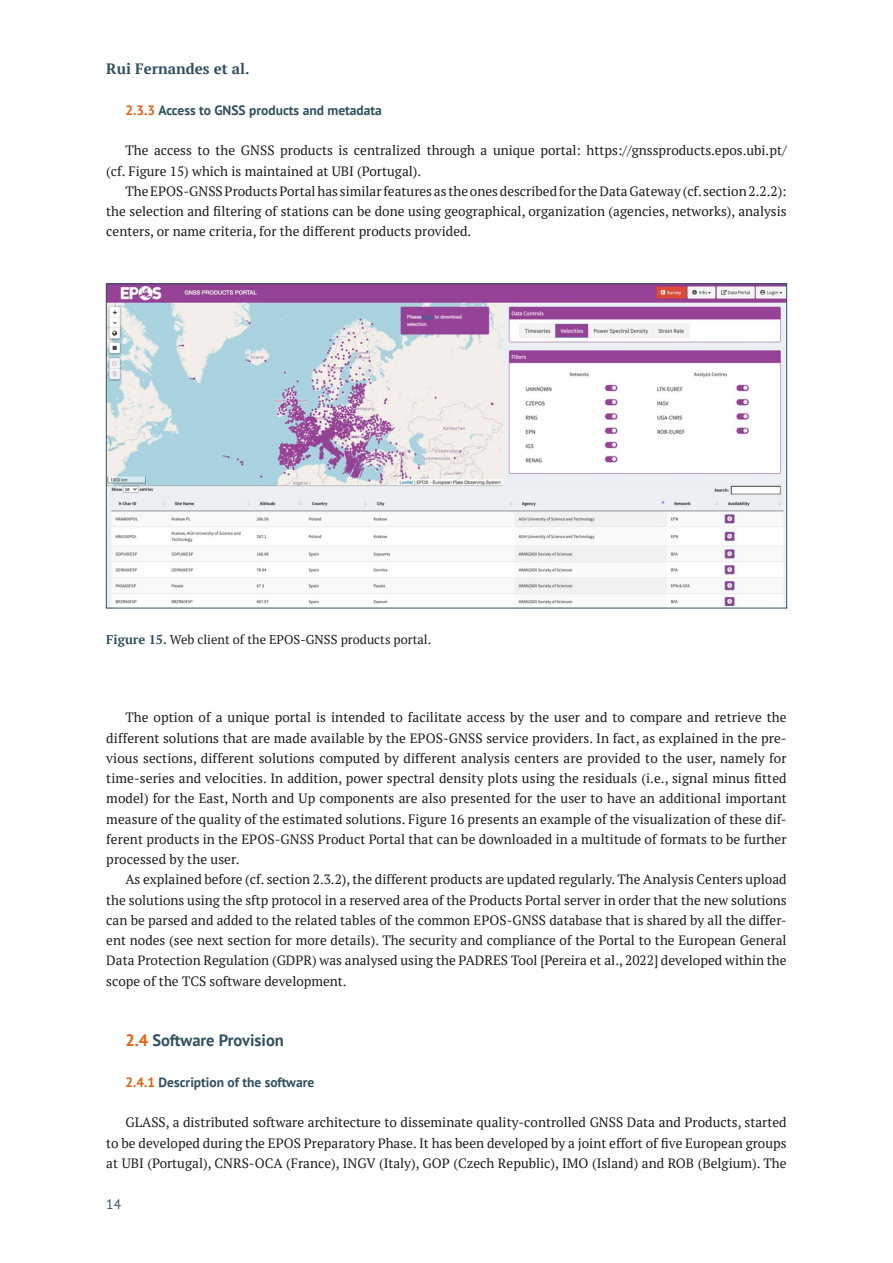
<style>
.page{position:relative;width:893px;height:1263px;background:#fff}
.page>*{position:absolute;margin:0;border:0;box-sizing:border-box;transform-origin:0 0}
.t1{font:700 16.5px "PT Sans";color:#315161}
.t2{font:700 15px "PT Serif";color:#315161}
.t3{font:13.5px/20.2px "PT Serif";color:#1d1d1b;text-align:justify}
.t4{font:700 13.5px "PT Sans";color:#315161}
.t5{font:13.5px "PT Sans";color:#315161}
.t6{font:12.75px "PT Serif";color:#1d1d1b}
.s1{color:#e85d0d}
.s2{font-weight:700;color:#315161}
</style>
<div class="page">
<img style="left:108px;top:286px;width:677px;height:320px">
<p class="t2" style="left:106px;top:59px;width:145px">Rui Fernandes et al.</p>
<p class="t4" style="left:125px;top:101px;width:258px"><span class="s1">2.3.3</span> Access to GNSS products and metadata</p>
<p class="t3" style="left:106px;top:140px;width:682px;text-indent:19px">The access to the GNSS products is centralized through a unique portal: https://gnssproducts.epos.ubi.pt/ (cf. Figure 15) which is maintained at UBI (Portugal).</p>
<p class="t3" style="left:106px;top:181px;width:682px;text-indent:19px">The EPOS-GNSS Products Portal has similar features as the ones described for the Data Gateway (cf. section2.2.2): the selection and filtering of stations can be done using geographical, organization (agencies, networks), analysis centers, or name criteria, for the different products provided.</p>
<p class="t6" style="left:106px;top:631px;width:327px"><span class="s2">Figure 15.</span> Web client of the EPOS-GNSS products portal.</p>
<p class="t3" style="left:106px;top:707px;width:682px;text-indent:19px">The option of a unique portal is intended to facilitate access by the user and to compare and retrieve the different solutions that are made available by the EPOS-GNSS service providers. In fact, as explained in the pre&shy;vious sections, different solutions computed by different analysis centers are provided to the user, namely for time-series and velocities. In addition, power spectral density plots using the residuals (i.e., signal minus fitted model) for the East, North and Up components are also presented for the user to have an additional important measure of the quality of the estimated solutions. Figure 16 presents an example of the visualization of these dif&shy;ferent products in the EPOS-GNSS Product Portal that can be downloaded in a multitude of formats to be further processed by the user.</p>
<p class="t3" style="left:106px;top:869px;width:682px;text-indent:19px">As explained before (cf. section 2.3.2), the different products are updated regularly. The Analysis Centers upload the solutions using the sftp protocol in a reserved area of the Products Portal server in order that the new solutions can be parsed and added to the related tables of the common EPOS-GNSS database that is shared by all the differ&shy;ent nodes (see next section for more details). The security and compliance of the Portal to the European General Data Protection Regulation (GDPR) was analysed using the PADRES Tool [Pereira et al., 2022] developed within the scope of the TCS software development.</p>
<p class="t1" style="left:125px;top:1029px;width:160px"><span class="s1">2.4</span> Software Provision</p>
<p class="t4" style="left:125px;top:1073px;width:190px"><span class="s1">2.4.1</span> Description of the software</p>
<p class="t3" style="left:106px;top:1112px;width:682px;text-indent:19px">GLASS, a distributed software architecture to disseminate quality-controlled GNSS Data and Products, started to be developed during the EPOS Preparatory Phase. It has been developed by a joint effort of five European groups at UBI (Portugal), CNRS-OCA (France), INGV (Italy), GOP (Czech Republic), IMO (Island) and ROB (Belgium). The</p>
<p class="t5" style="left:106px;top:1195px;width:16px">14</p>
</div>
